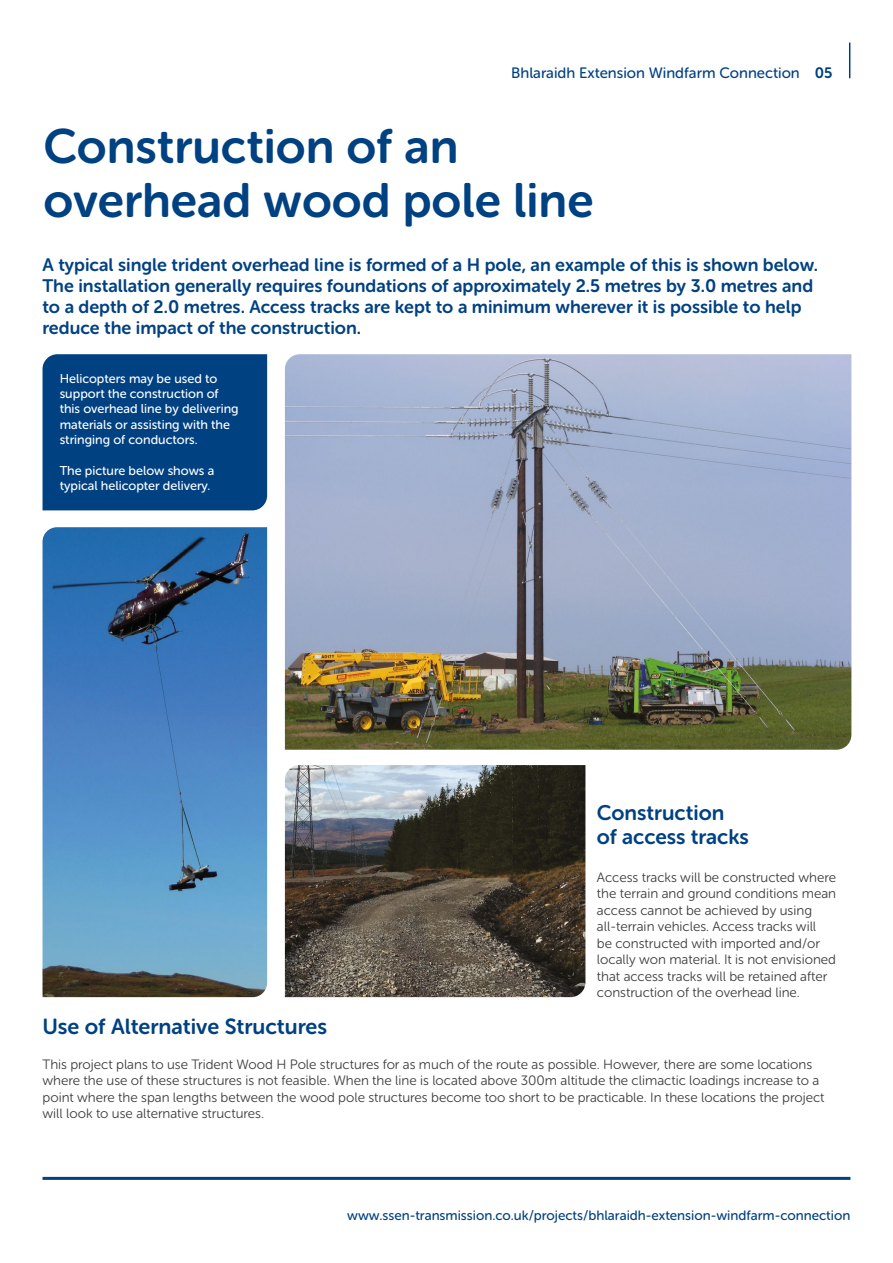
<style>
.page{position:relative;width:893px;height:1263px;background:#fff}
.page>*{position:absolute;margin:0;border:0;box-sizing:border-box;transform-origin:0 0}
.t1{font:48px/54px "Museo Sans Rounded 700";color:#004182}
.t2{font:21.75px "Museo Sans Rounded 700";color:#004182}
.t3{font:21px/24px "Museo Sans Rounded 700";color:#004182}
.t4{font:18px/21px "Museo Sans Rounded 700";color:#004182}
.t5{font:15px "Museo Sans Rounded 500";color:#004182}
.t6{font:13.5px/16.5px "Museo Sans Rounded 300";color:#3c3c3b}
.t7{font:13.5px "Museo Sans Rounded 500";color:#004182}
.t8{font:12.75px/15.3px "Museo Sans Rounded 500";color:#fff}
.s1{font-family:"Museo Sans Rounded 700"}
</style>
<div class="page">
<hr style="left:43px;top:1177px;width:807px;height:3px;background:#004182">
<hr style="left:849px;top:43px;width:1px;height:35px;background:#004182">
<div style="left:43px;top:354px;width:224px;height:156px;background:#004182"></div>
<img style="left:43px;top:527px;width:224px;height:470px">
<img style="left:285px;top:354px;width:566px;height:396px">
<img style="left:285px;top:765px;width:300px;height:232px">
<p class="t5" style="left:511px;top:65px;width:323px">Bhlaraidh Extension Windfarm Connection <span class="s1">05</span></p>
<h1 class="t1" style="left:43px;top:120px;width:552px">Construction of an overhead wood pole line</h1>
<p class="t4" style="left:43px;top:254px;width:777px">A typical single trident overhead line is formed of a H pole, an example of this is shown below.<br>The installation generally requires foundations of approximately 2.5 metres by 3.0 metres and to a depth of 2.0 metres. Access tracks are kept to a minimum wherever it is possible to help reduce the impact of the construction.</p>
<p class="t8" style="left:60px;top:371px;width:181px">Helicopters may be used to support the construction of this overhead line by delivering materials or assisting with the stringing of conductors.</p>
<p class="t8" style="left:60px;top:463px;width:156px">The picture below shows a typical helicopter delivery.</p>
<h3 class="t3" style="left:597px;top:801px;width:154px">Construction of access tracks</h3>
<p class="t6" style="left:597px;top:869px;width:241px">Access tracks will be constructed where the terrain and ground conditions mean access cannot be achieved by using all-terrain vehicles. Access tracks will<br>be constructed with imported and/or locally won material. It is not envisioned that access tracks will be retained after construction of the overhead line.</p>
<h2 class="t2" style="left:43px;top:1015px;width:286px">Use of Alternative Structures</h2>
<p class="t6" style="left:43px;top:1056px;width:784px">This project plans to use Trident Wood H Pole structures for as much of the route as possible. However, there are some locations where the use of these structures is not feasible. When the line is located above 300m altitude the climactic loadings increase to a point where the span lengths between the wood pole structures become too short to be practicable. In these locations the project will look to use alternative structures.</p>
<p class="t7" style="left:347px;top:1208px;width:505px">www.ssen-transmission.co.uk/projects/bhlaraidh-extension-windfarm-connection</p>
</div>
